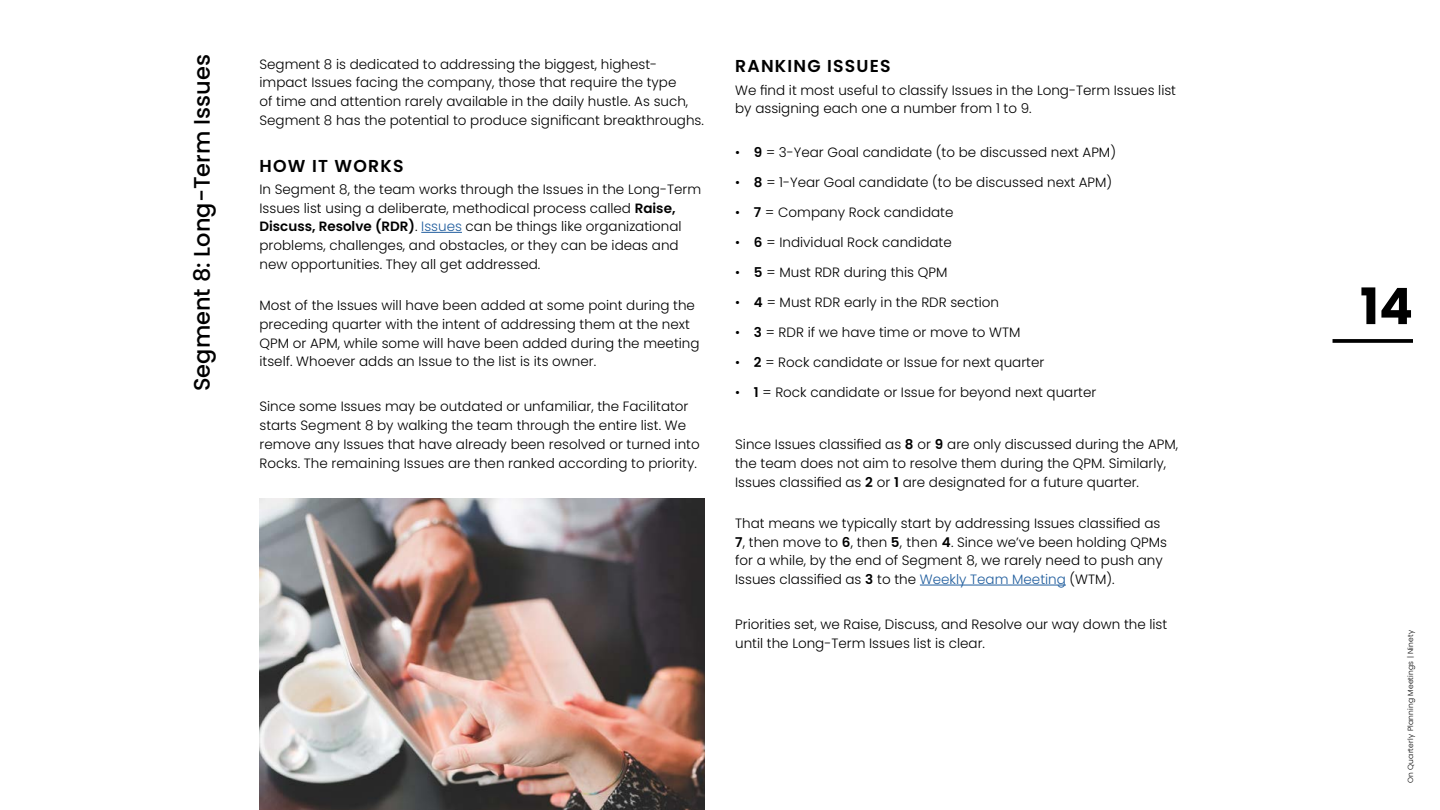
<style>
.page{position:relative;width:1440px;height:810px;background:#fff}
.page>*{position:absolute;margin:0;border:0;box-sizing:border-box;transform-origin:0 0}
.t1{font:700 50.25px "Poppins";color:#000}
.t2{font:500 22.5px "Poppins";color:#000}
.t3{font:600 17.25px "Poppins";letter-spacing:.07em;color:#000}
.t4{font:300 13.5px/18.8px "Poppins";color:#000}
.t5{font:300 7.5px "Poppins";letter-spacing:.025em;color:#000}
.s1{font-weight:600}
.s2{color:#215e9e}
</style>
<div class="page">
<svg style="left:1333px;top:339px;width:80px;height:4px"></svg>
<hr style="left:421px;top:232px;width:41px;height:1px;background:#215e9e">
<hr style="left:920px;top:585px;width:146px;height:1px;background:#215e9e">
<img style="left:260px;top:498px;width:445px;height:312px">
<h2 class="t2" style="left:189px;top:391px;width:338px;rotate:-90deg">Segment 8: Long-Term Issues</h2>
<p class="t4" style="left:260px;top:54px;width:446px">Segment 8 is dedicated to addressing the biggest, highest&shy;impact Issues facing the company, those that require the type<br>of time and attention rarely available in the daily hustle. As such, Segment 8 has the potential to produce significant breakthroughs.</p>
<p class="t3" style="left:260px;top:156px;width:146px">HOW IT WORKS</p>
<p class="t4" style="left:260px;top:180px;width:443px">In Segment 8, the team works through the Issues in the Long-Term Issues list using a deliberate, methodical process called <span class="s1">Raise, Discuss, Resolve (RDR)</span>. <span class="s2">Issues</span> can be things like organizational problems, challenges, and obstacles, or they can be ideas and new opportunities. They all get addressed.</p>
<p class="t4" style="left:260px;top:296px;width:442px">Most of the Issues will have been added at some point during the preceding quarter with the intent of addressing them at the next QPM or APM, while some will have been added during the meeting itself. Whoever adds an Issue to the list is its owner.</p>
<p class="t4" style="left:260px;top:397px;width:442px">Since some Issues may be outdated or unfamiliar, the Facilitator starts Segment 8 by walking the team through the entire list. We remove any Issues that have already been resolved or turned into Rocks. The remaining Issues are then ranked according to priority.</p>
<p class="t3" style="left:735px;top:56px;width:157px">RANKING ISSUES</p>
<p class="t4" style="left:735px;top:81px;width:442px">We find it most useful to classify Issues in the Long-Term Issues list by assigning each one a number from 1 to 9.</p>
<p class="t4" style="left:735px;top:142px;width:382px">• <span class="s1">9</span> = 3-Year Goal candidate (to be discussed next APM)</p>
<p class="t4" style="left:735px;top:172px;width:379px">• <span class="s1">8</span> = 1-Year Goal candidate (to be discussed next APM)</p>
<p class="t4" style="left:735px;top:202px;width:220px">• <span class="s1">7</span> = Company Rock candidate</p>
<p class="t4" style="left:735px;top:232px;width:218px">• <span class="s1">6</span> = Individual Rock candidate</p>
<p class="t4" style="left:735px;top:262px;width:214px">• <span class="s1">5</span> = Must RDR during this QPM</p>
<p class="t4" style="left:735px;top:292px;width:265px">• <span class="s1">4</span> = Must RDR early in the RDR section</p>
<p class="t4" style="left:735px;top:322px;width:287px">• <span class="s1">3</span> = RDR if we have time or move to WTM</p>
<p class="t4" style="left:735px;top:352px;width:311px">• <span class="s1">2</span> = Rock candidate or Issue for next quarter</p>
<p class="t4" style="left:735px;top:382px;width:363px">• <span class="s1">1</span> = Rock candidate or Issue for beyond next quarter</p>
<p class="t4" style="left:735px;top:435px;width:444px">Since Issues classified as <span class="s1">8</span> or <span class="s1">9</span> are only discussed during the APM, the team does not aim to resolve them during the QPM. Similarly,<br>Issues classified as <span class="s1">2</span> or <span class="s1">1</span> are designated for a future quarter.</p>
<p class="t4" style="left:735px;top:514px;width:433px">That means we typically start by addressing Issues classified as <span class="s1">7</span>, then move to <span class="s1">6</span>, then <span class="s1">5</span>, then <span class="s1">4</span>. Since we’ve been holding QPMs for a while, by the end of Segment 8, we rarely need to push any Issues classified as <span class="s1">3</span> to the <span class="s2">Weekly Team Meeting</span> (WTM).</p>
<p class="t4" style="left:735px;top:615px;width:434px">Priorities set, we Raise, Discuss, and Resolve our way down the list until the Long-Term Issues list is clear.</p>
<h1 class="t1" style="left:1360px;top:277px;width:54px">14</h1>
<p class="t5" style="left:1406px;top:783px;width:155px;rotate:-90deg">On Quarterly Planning Meetings | Ninety</p>
</div>
